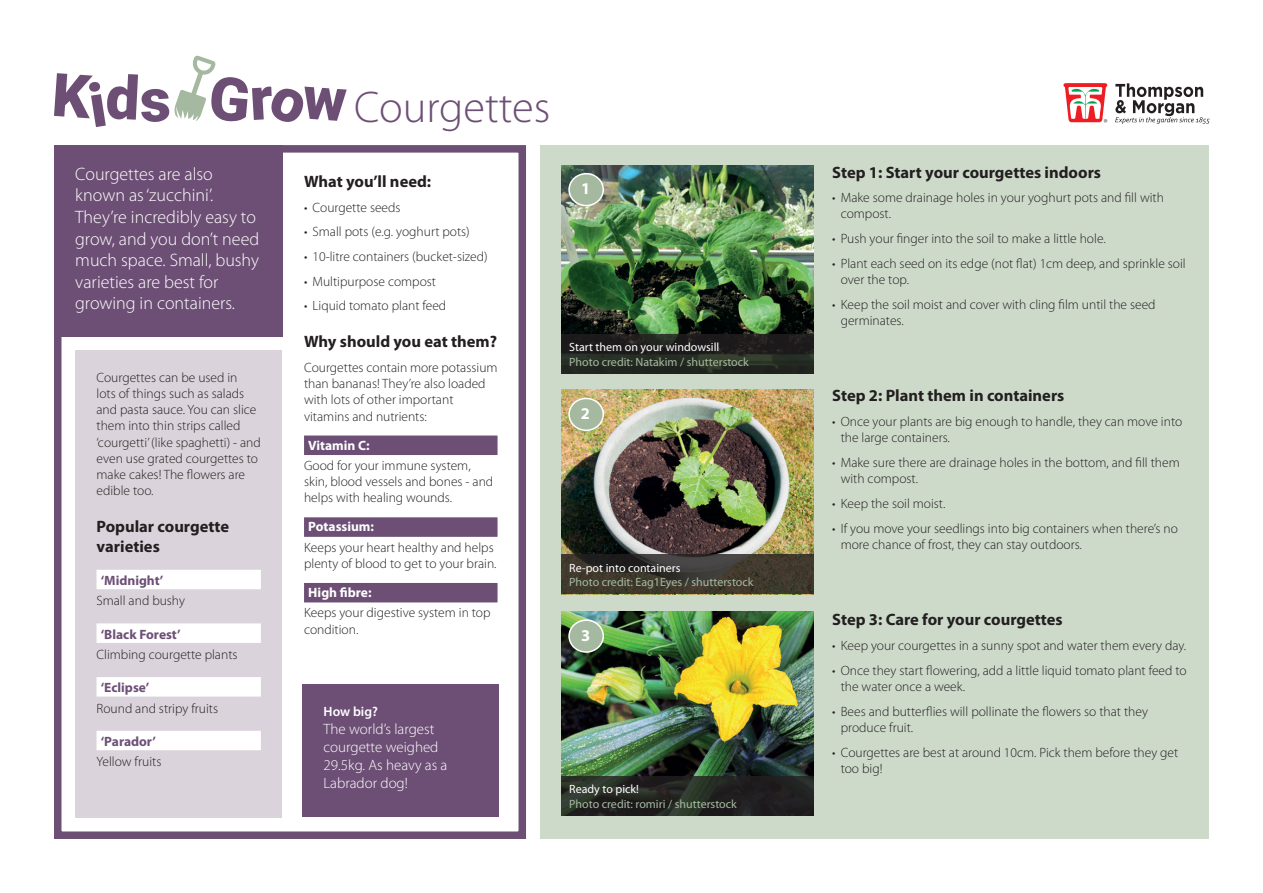
<style>
.page{position:relative;width:1263px;height:893px;background:#fff}
.page>*{position:absolute;margin:0;border:0;box-sizing:border-box;transform-origin:0 0}
.t1{font:300 44.4px "Myriad Pro";color:#6d4f76}
.t2{font:300 18px/21.6px "Myriad Pro";color:#fff}
.t3{font:700 16.5px/19.8px "Myriad Pro";color:#231f20}
.t4{font:700 16.5px "Myriad Pro";color:#fff}
.t5{font:300 15px/18px "Myriad Pro";color:#fff}
.t6{font:300 13.5px/16.2px "Myriad Pro";color:#231f20}
.t7{font:700 13.5px "Myriad Pro";color:#6d4f76}
.t8{font:700 13.5px "Myriad Pro";color:#fff}
.t9{font:600 13.5px "Myriad Pro";color:#fff}
.t10{font:12px "Myriad Pro";color:#a5b9a0}
.t11{font:12px "Myriad Pro";color:#fff}
</style>
<div class="page">
<div style="left:54px;top:145px;width:472px;height:694px;border:8px solid #6d4f76"></div>
<div style="left:540px;top:145px;width:669px;height:693px;background:#cddaca"></div>
<svg style="left:1063px;top:83px;width:44px;height:4px"></svg>
<svg style="left:1065px;top:84px;width:42px;height:38px"></svg>
<svg style="left:1115px;top:83px;width:95px;height:41px"></svg>
<img style="left:561px;top:165px;width:253px;height:169px">
<img style="left:561px;top:390px;width:253px;height:165px">
<img style="left:561px;top:612px;width:253px;height:164px">
<svg style="left:54px;top:55px;width:293px;height:72px"></svg>
<div style="left:569px;top:174px;width:34px;height:32px;background:#a5b9a0;border-radius:50%"></div>
<div style="left:568px;top:173px;width:36px;height:33px;border:2px solid #fff;border-radius:50%"></div>
<div style="left:569px;top:398px;width:34px;height:32px;background:#a5b9a0;border-radius:50%"></div>
<div style="left:568px;top:398px;width:36px;height:33px;border:2px solid #fff;border-radius:50%"></div>
<div style="left:569px;top:620px;width:34px;height:32px;background:#a5b9a0;border-radius:50%"></div>
<div style="left:568px;top:619px;width:36px;height:34px;border:2px solid #fff;border-radius:50%"></div>
<div style="left:54px;top:145px;width:229px;height:192px;background:#6d4f76"></div>
<div style="left:75px;top:350px;width:207px;height:468px;background:#dbd3db"></div>
<div style="left:97px;top:570px;width:164px;height:19px;background:#fff"></div>
<div style="left:97px;top:623px;width:164px;height:20px;background:#fff"></div>
<div style="left:97px;top:677px;width:164px;height:20px;background:#fff"></div>
<div style="left:97px;top:731px;width:164px;height:19px;background:#fff"></div>
<div style="left:302px;top:685px;width:197px;height:132px;background:#6d4f76"></div>
<div style="left:304px;top:435px;width:193px;height:20px;background:#6d4f76"></div>
<div style="left:304px;top:517px;width:193px;height:20px;background:#6d4f76"></div>
<div style="left:304px;top:583px;width:193px;height:19px;background:#6d4f76"></div>
<svg style="left:561px;top:334px;width:253px;height:40px;background:#22241f"></svg>
<svg style="left:561px;top:555px;width:253px;height:39px;background:#3c372e"></svg>
<svg style="left:561px;top:776px;width:253px;height:40px;background:#242622"></svg>
<h2 class="t2" style="left:75px;top:163px;width:185px">Courgettes are also known as ‘zucchini’.<br>They’re incredibly easy to grow, and you don’t need much space. Small, bushy varieties are best for growing in containers.</h2>
<p class="t6" style="left:97px;top:369px;width:166px">Courgettes can be used in<br>lots of things such as salads and pasta sauce. You can slice them into thin strips called ‘courgetti’ (like spaghetti) - and even use grated courgettes to make cakes! The flowers are edible too.</p>
<p class="t3" style="left:97px;top:516px;width:134px">Popular courgette varieties</p>
<p class="t7" style="left:101px;top:572px;width:64px">‘Midnight’</p>
<p class="t6" style="left:97px;top:593px;width:90px">Small and bushy</p>
<p class="t7" style="left:101px;top:625px;width:81px">‘Black Forest’</p>
<p class="t6" style="left:97px;top:646px;width:143px">Climbing courgette plants</p>
<p class="t7" style="left:101px;top:679px;width:50px">‘Eclipse’</p>
<p class="t6" style="left:97px;top:700px;width:123px">Round and stripy fruits</p>
<p class="t7" style="left:101px;top:733px;width:57px">‘Parador’</p>
<p class="t6" style="left:97px;top:754px;width:66px">Yellow fruits</p>
<h1 class="t1" style="left:354px;top:80px;width:198px">Courgettes</h1>
<p class="t3" style="left:304px;top:171px;width:129px">What you’ll need:</p>
<p class="t6" style="left:304px;top:199px;width:98px">• Courgette seeds</p>
<p class="t6" style="left:304px;top:224px;width:167px">• Small pots (e.g. yoghurt pots)</p>
<p class="t6" style="left:304px;top:248px;width:185px">• 10-litre containers (bucket-sized)</p>
<p class="t6" style="left:304px;top:273px;width:134px">• Multipurpose compost</p>
<p class="t6" style="left:304px;top:298px;width:144px">• Liquid tomato plant feed</p>
<p class="t3" style="left:304px;top:331px;width:195px">Why should you eat them?</p>
<p class="t6" style="left:304px;top:359px;width:195px">Courgettes contain more potassium than bananas! They’re also loaded with lots of other important vitamins and nutrients:</p>
<p class="t8" style="left:308px;top:436px;width:63px">Vitamin C:</p>
<p class="t6" style="left:304px;top:457px;width:191px">Good for your immune system, skin, blood vessels and bones - and helps with healing wounds.</p>
<p class="t8" style="left:308px;top:518px;width:67px">Potassium:</p>
<p class="t6" style="left:304px;top:539px;width:194px">Keeps your heart healthy and helps plenty of blood to get to your brain.</p>
<p class="t8" style="left:308px;top:584px;width:65px">High fibre:</p>
<p class="t6" style="left:304px;top:605px;width:188px">Keeps your digestive system in top condition.</p>
<p class="t4" style="left:581px;top:178px;width:11px">1</p>
<p class="t11" style="left:569px;top:340px;width:152px">Start them on your windowsill</p>
<p class="t10" style="left:569px;top:354px;width:181px">Photo credit: Natakim / shutterstock</p>
<p class="t4" style="left:581px;top:403px;width:11px">2</p>
<p class="t11" style="left:569px;top:560px;width:113px">Re-pot into containers</p>
<p class="t10" style="left:569px;top:575px;width:186px">Photo credit: Eag1Eyes / shutterstock</p>
<p class="t4" style="left:581px;top:624px;width:11px">3</p>
<p class="t9" style="left:324px;top:703px;width:56px">How big?</p>
<p class="t5" style="left:324px;top:720px;width:125px">The world’s largest courgette weighed<br>29.5kg. As heavy as a<br>Labrador dog!</p>
<p class="t11" style="left:569px;top:782px;width:71px">Ready to pick!</p>
<p class="t10" style="left:569px;top:796px;width:169px">Photo credit: romiri / shutterstock</p>
<p class="t3" style="left:832px;top:162px;width:270px">Step 1: Start your courgettes indoors</p>
<p class="t6" style="left:841px;top:190px;width:325px;text-indent:-9px">• Make some drainage holes in your yoghurt pots and fill with compost.</p>
<p class="t6" style="left:832px;top:230px;width:275px">• Push your finger into the soil to make a little hole.</p>
<p class="t6" style="left:841px;top:255px;width:347px;text-indent:-9px">• Plant each seed on its edge (not flat) 1cm deep, and sprinkle soil over the top.</p>
<p class="t6" style="left:841px;top:296px;width:316px;text-indent:-9px">• Keep the soil moist and cover with cling film until the seed germinates.</p>
<p class="t3" style="left:832px;top:385px;width:234px">Step 2: Plant them in containers</p>
<p class="t6" style="left:841px;top:413px;width:343px;text-indent:-9px">• Once your plants are big enough to handle, they can move into the large containers.</p>
<p class="t6" style="left:841px;top:454px;width:340px;text-indent:-9px">• Make sure there are drainage holes in the bottom, and fill them with compost.</p>
<p class="t6" style="left:832px;top:495px;width:115px">• Keep the soil moist.</p>
<p class="t6" style="left:841px;top:520px;width:339px;text-indent:-9px">• If you move your seedlings into big containers when there’s no more chance of frost, they can stay outdoors.</p>
<p class="t3" style="left:832px;top:609px;width:232px">Step 3: Care for your courgettes</p>
<p class="t6" style="left:832px;top:637px;width:356px">• Keep your courgettes in a sunny spot and water them every day.</p>
<p class="t6" style="left:841px;top:662px;width:347px;text-indent:-9px">• Once they start flowering, add a little liquid tomato plant feed to the water once a week.</p>
<p class="t6" style="left:841px;top:703px;width:309px;text-indent:-9px">• Bees and butterflies will pollinate the flowers so that they produce fruit.</p>
<p class="t6" style="left:841px;top:744px;width:339px;text-indent:-9px">• Courgettes are best at around 10cm. Pick them before they get too big!</p>
</div>
